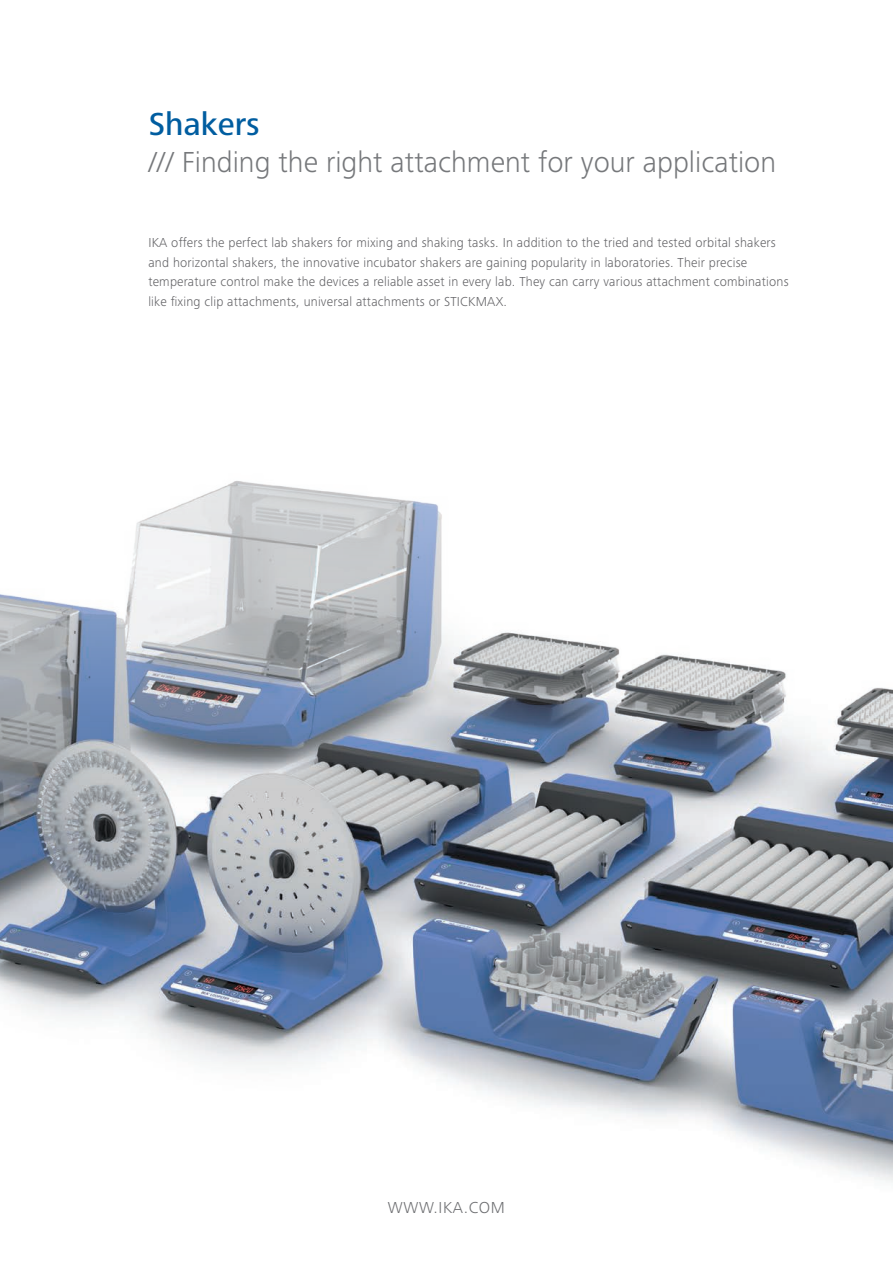
<style>
.page{position:relative;width:893px;height:1263px;background:#fff}
.page>*{position:absolute;margin:0;border:0;box-sizing:border-box;transform-origin:0 0}
.headline{font:500 33px "Frutiger Next IKA";color:#005da0}
.subhead{font:300 30px "Frutiger Next IKA";color:#76787b}
.URL{font:300 16.5px "Frutiger Next IKA";letter-spacing:.04em;color:#6c6d70}
.Fließtext_head{font:300 13.5px/19.5px "Frutiger Next IKA";letter-spacing:.015em;color:#636366}
</style>
<div class="page">
<img style="left:0;top:481px;width:893px;height:702px">
<p class="headline" style="left:148px;top:105px;width:113px">Shakers</p>
<p class="subhead" style="left:148px;top:145px;width:629px">/// Finding the right attachment for your application</p>
<p class="Fließtext_head" style="left:148px;top:233px;width:642px">IKA offers the perfect lab shakers for mixing and shaking tasks. In addition to the tried and tested orbital shakers and horizontal shakers, the innovative incubator shakers are gaining popularity in laboratories. Their precise temperature control make the devices a reliable asset in every lab. They can carry various attachment combinations like fixing clip attachments, universal attachments or STICKMAX.</p>
<p class="URL" style="left:388px;top:1198px;width:119px">WWW.IKA.COM</p>
</div>
